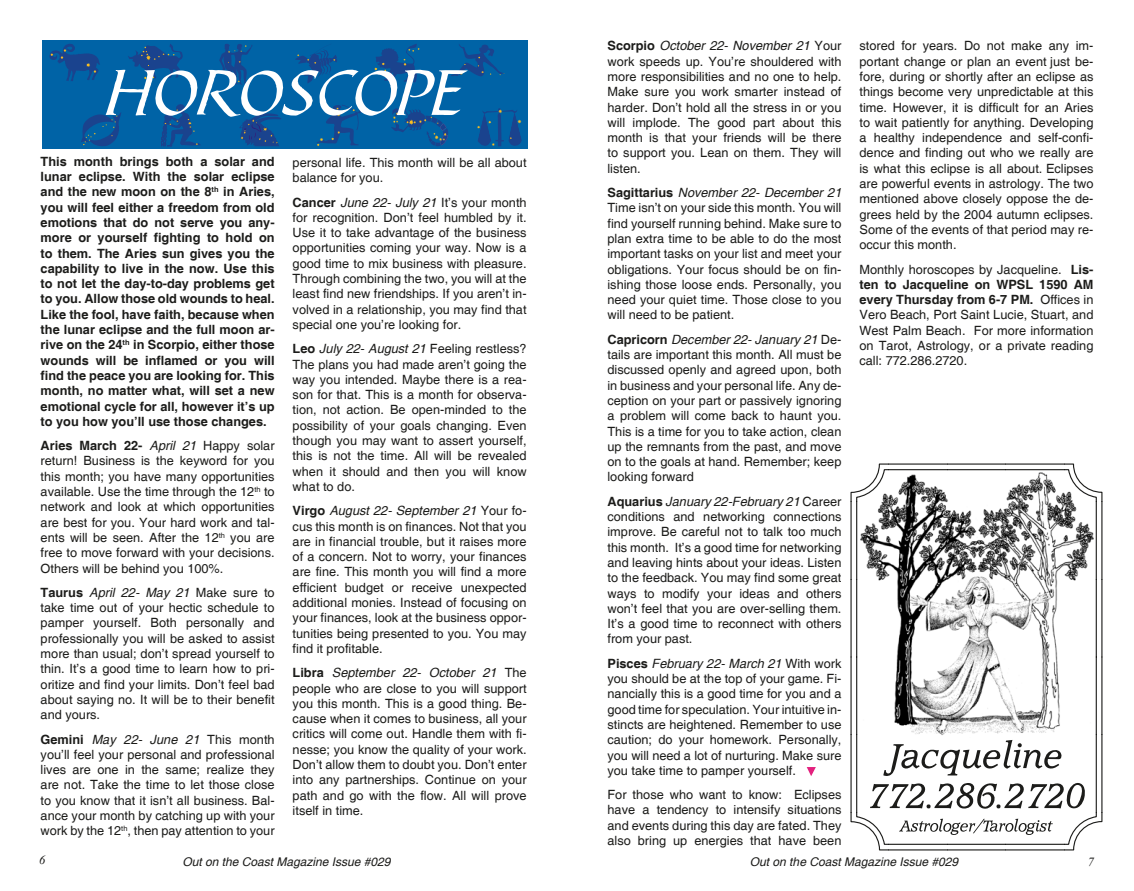
<style>
.page{position:relative;width:1134px;height:891px;background:#fff}
.page>*{position:absolute;margin:0;border:0;box-sizing:border-box;transform-origin:0 0}
.t1{font:67.5px "Bible Scr T";color:#fff}
.t2{font:12.75px/15.3px "Helvetica";color:#1c1c1a;text-align:justify}
.t3{font:700 12.75px/15.3px "Helvetica";color:#1c1c1a;text-align:justify}
.t4{font:italic 12.45px "Times New Roman";color:#1c1c1a}
.t5{font:italic 12px "Helvetica";color:#1c1c1a}
.s1{font-weight:700}
.s2{font-style:italic}
</style>
<div class="page">
<svg style="left:850px;top:464px;width:252px;height:386px"></svg>
<svg style="left:806px;top:767px;width:10px;height:9px"></svg>
<div style="left:42px;top:40px;width:486px;height:109px;background:#0063a6"></div>
<svg style="left:49px;top:44px;width:51px;height:37px"></svg>
<svg style="left:128px;top:44px;width:55px;height:35px"></svg>
<svg style="left:219px;top:44px;width:33px;height:41px"></svg>
<svg style="left:295px;top:50px;width:42px;height:33px"></svg>
<svg style="left:374px;top:44px;width:46px;height:39px"></svg>
<svg style="left:451px;top:44px;width:53px;height:32px"></svg>
<svg style="left:239px;top:113px;width:42px;height:33px"></svg>
<svg style="left:477px;top:108px;width:45px;height:38px"></svg>
<svg style="left:391px;top:108px;width:57px;height:38px"></svg>
<svg style="left:317px;top:105px;width:46px;height:41px"></svg>
<svg style="left:161px;top:104px;width:39px;height:42px"></svg>
<svg style="left:81px;top:112px;width:40px;height:34px"></svg>
<h1 class="t1" style="left:106px;top:56px;width:358px">HOROSCOPE</h1>
<p class="t3" style="left:41px;top:154px;width:236px">This month brings both a solar and lunar eclipse. With the solar eclipse and the new moon on the 8<sup>th</sup> in Aries, you will feel either a freedom from old emotions that do not serve you any&shy;more or yourself fighting to hold on to them. The Aries sun gives you the capability to live in the now. Use this to not let the day-to-day problems get to you. Allow those old wounds to heal.<br>Like the fool, have faith, because when the lunar eclipse and the full moon ar&shy;rive on the 24<sup>th</sup> in Scorpio, either those wounds will be inflamed or you will find the peace you are looking for. This month, no matter what, will set a new emotional cycle for all, however it’s up to you how you’ll use those changes.</p>
<p class="t2" style="left:41px;top:438px;width:236px"><span class="s1">Aries March 22-</span> <span class="s2">April 21</span> Happy solar return! Business is the keyword for you this month; you have many opportunities available. Use the time through the 12<sup>th</sup> to network and look at which opportunities are best for you. Your hard work and tal&shy;ents will be seen. After the 12<sup>th</sup> you are free to move forward with your decisions.<br>Others will be behind you 100%.</p>
<p class="t2" style="left:41px;top:585px;width:236px"><span class="s1">Taurus</span> <span class="s2">April 22- May 21</span> Make sure to take time out of your hectic schedule to pamper yourself. Both personally and professionally you will be asked to assist more than usual; don’t spread yourself to thin. It’s a good time to learn how to pri&shy;oritize and find your limits. Don’t feel bad about saying no. It will be to their benefit and yours.</p>
<p class="t2" style="left:41px;top:732px;width:236px"><span class="s1">Gemini</span> <span class="s2">May 22- June 21</span> This month you’ll feel your personal and professional lives are one in the same; realize they are not. Take the time to let those close to you know that it isn’t all business. Bal&shy;ance your month by catching up with your work by the 12<sup>th</sup>, then pay attention to your</p>
<p class="t2" style="left:293px;top:155px;width:235px">personal life. This month will be all about balance for you.</p>
<p class="t2" style="left:293px;top:195px;width:236px"><span class="s1">Cancer</span> <span class="s2">June 22- July 21</span> It’s your month for recognition. Don’t feel humbled by it.<br>Use it to take advantage of the business opportunities coming your way. Now is a good time to mix business with pleasure.<br>Through combining the two, you will at the least find new friendships. If you aren’t in&shy;volved in a relationship, you may find that special one you’re looking for.</p>
<p class="t2" style="left:293px;top:342px;width:236px"><span class="s1">Leo</span> <span class="s2">July 22- August 21</span> Feeling restless?<br>The plans you had made aren’t going the way you intended. Maybe there is a rea&shy;son for that. This is a month for observa&shy;tion, not action. Be open-minded to the possibility of your goals changing. Even though you may want to assert yourself, this is not the time. All will be revealed when it should and then you will know what to do.</p>
<p class="t2" style="left:293px;top:504px;width:236px"><span class="s1">Virgo</span> <span class="s2">August 22- September 21</span> Your fo&shy;cus this month is on finances. Not that you are in financial trouble, but it raises more of a concern. Not to worry, your finances are fine. This month you will find a more efficient budget or receive unexpected additional monies. Instead of focusing on your finances, look at the business oppor&shy;tunities being presented to you. You may find it profitable.</p>
<p class="t2" style="left:293px;top:666px;width:236px"><span class="s1">Libra</span> <span class="s2">September 22- October 21</span> The people who are close to you will support you this month. This is a good thing. Be&shy;cause when it comes to business, all your critics will come out. Handle them with fi&shy;nesse; you know the quality of your work.<br>Don’t allow them to doubt you. Don’t enter into any partnerships. Continue on your path and go with the flow. All will prove itself in time.</p>
<p class="t2" style="left:608px;top:39px;width:235px"><span class="s1">Scorpio</span> <span class="s2">October 22- November 21</span> Your work speeds up. You’re shouldered with more responsibilities and no one to help.<br>Make sure you work smarter instead of harder. Don’t hold all the stress in or you will implode. The good part about this month is that your friends will be there to support you. Lean on them. They will listen.</p>
<p class="t2" style="left:608px;top:185px;width:236px"><span class="s1">Sagittarius</span> <span class="s2">November 22- December 21<br></span>Time isn’t on your side this month. You will find yourself running behind. Make sure to plan extra time to be able to do the most important tasks on your list and meet your obligations. Your focus should be on fin&shy;ishing those loose ends. Personally, you need your quiet time. Those close to you will need to be patient.</p>
<p class="t2" style="left:608px;top:332px;width:236px"><span class="s1">Capricorn</span> <span class="s2">December 22- January 21</span> De&shy;tails are important this month. All must be discussed openly and agreed upon, both in business and your personal life. Any de&shy;ception on your part or passively ignoring a problem will come back to haunt you.<br>This is a time for you to take action, clean up the remnants from the past, and move on to the goals at hand. Remember; keep looking forward</p>
<p class="t2" style="left:608px;top:494px;width:236px"><span class="s1">Aquarius</span> <span class="s2">January 22-February 21</span> Career conditions and networking connections improve. Be careful not to talk too much this month. It’s a good time for networking and leaving hints about your ideas. Listen to the feedback. You may find some great ways to modify your ideas and others won’t feel that you are over-selling them.<br>It’s a good time to reconnect with others from your past.</p>
<p class="t2" style="left:608px;top:656px;width:236px"><span class="s1">Pisces</span> <span class="s2">February 22- March 21</span> With work you should be at the top of your game. Fi&shy;nancially this is a good time for you and a good time for speculation. Your intuitive in&shy;stincts are heightened. Remember to use caution; do your homework. Personally, you will need a lot of nurturing. Make sure you take time to pamper yourself.</p>
<p class="t2" style="left:608px;top:787px;width:236px">For those who want to know: Eclipses have a tendency to intensify situations and events during this day are fated. They also bring up energies that have been</p>
<p class="t2" style="left:859px;top:39px;width:236px">stored for years. Do not make any im&shy;portant change or plan an event just be&shy;fore, during or shortly after an eclipse as things become very unpredictable at this time. However, it is difficult for an Aries to wait patiently for anything. Developing a healthy independence and self-confi&shy;dence and finding out who we really are is what this eclipse is all about. Eclipses are powerful events in astrology. The two mentioned above closely oppose the de&shy;grees held by the 2004 autumn eclipses.<br>Some of the events of that period may re&shy;occur this month.</p>
<p class="t2" style="left:859px;top:262px;width:236px">Monthly horoscopes by Jacqueline. <span class="s1">Lis&shy;ten to Jacqueline on WPSL 1590 AM every Thursday from 6-7 PM.</span> Offices in Vero Beach, Port Saint Lucie, Stuart, and West Palm Beach. For more information on Tarot, Astrology, or a private reading call: 772.286.2720.</p>
<p class="t4" style="left:39px;top:852px;width:8px">6</p>
<p class="t5" style="left:183px;top:855px;width:210px">Out on the Coast Magazine Issue #029</p>
<p class="t5" style="left:750px;top:855px;width:210px">Out on the Coast Magazine Issue #029</p>
<p class="t4" style="left:1088px;top:853px;width:8px">7</p>
</div>
